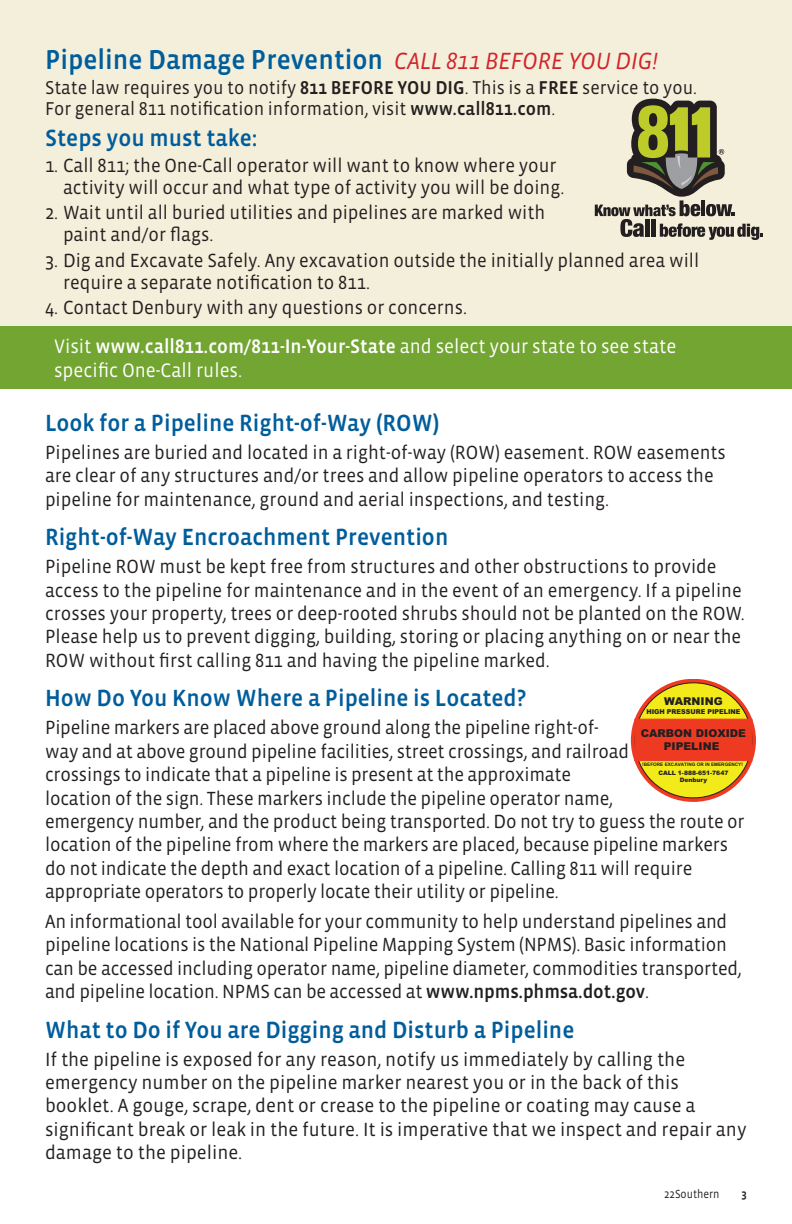
<style>
.page{position:relative;width:792px;height:1224px;background:#fff}
.page>*{position:absolute;margin:0;border:0;box-sizing:border-box;transform-origin:0 0}
.t1{font:500 28px "Vista Sans OTCE";color:#005d9c;scale:.95 1}
.t2{font:500 24px "Vista Sans OTCE";color:#005d9c;scale:.95 1}
.t3{font:20px/24px "Vista Sans OTCE";color:#fff;scale:.95 1}
.t4{font:19.6px/23.4px "Vista Sans OTCE";color:#231f20;scale:.95 1}
.t5{font:19.6px/23.4px "Vista Sans OTCE";color:#231f20}
.t6{font:19px/21px "Vista Sans OTCE";color:#231f20;scale:.95 1}
.t7{font:12px "Vista Sans OTCE";color:#231f20;scale:.9 1}
.t8{font:500 12px "Vista Sans OTCE";color:#231f20;scale:.9 1}
.t9{font:900 10.8px/13px "Arial";color:#231f20;text-align:center}
.t10{font:900 6.8px "Arial";color:#231f20;scale:.95 1}
.t11{font:900 6px "Arial";color:#231f20}
.t12{font:700 4.8px "Arial";letter-spacing:-.005em;color:#231f20}
.s1{font-weight:400;font-style:italic;font-size:24px;color:#d1232a}
.s2{font-weight:500}
</style>
<div class="page">
<div style="left:0;top:0;width:792px;height:383px;background:#f4efda"></div>
<div style="left:0;top:326px;width:792px;height:63px;background:#73a532"></div>
<svg style="left:595px;top:99px;width:168px;height:141px"></svg>
<svg style="left:632px;top:680px;width:123px;height:121px"></svg>
<div style="left:635px;top:719px;width:117px;height:42px;background:#ef3a22"></div>
<h1 class="t1" style="left:45px;top:43px;width:647px">Pipeline Damage Prevention <span class="s1">CALL 811 BEFORE YOU DIG!</span></h1>
<p class="t6" style="left:45px;top:77px;width:688px">State law requires you to notify <span class="s2">811 BEFORE YOU DIG</span>. This is a <span class="s2">FREE</span> service to you.<br>For general 811 notification information, visit <span class="s2">www.call811.com</span>.</p>
<p class="t2" style="left:45px;top:124px;width:225px">Steps you must take:</p>
<p class="t4" style="left:63px;top:154px;width:529px;line-height:22px;text-indent:-18px">1. Call 811; the One-Call operator will want to know where your activity will occur and what type of activity you will be doing.</p>
<p class="t4" style="left:63px;top:202px;width:509px;line-height:22px;text-indent:-18px">2. Wait until all buried utilities and pipelines are marked with paint and/or flags.</p>
<p class="t4" style="left:63px;top:249px;width:671px;line-height:22px;text-indent:-18px">3. Dig and Excavate Safely. Any excavation outside the initially planned area will require a separate notification to 811.</p>
<p class="t4" style="left:45px;top:296px;width:446px">4. Contact Denbury with any questions or concerns.</p>
<p class="t3" style="left:54px;top:334px;width:657px">Visit <span class="s2">www.call811.com/811-In-Your-State</span> and select your state to see state specific One-Call rules.</p>
<p class="t2" style="left:45px;top:409px;width:417px">Look for a Pipeline Right-of-Way (ROW)</p>
<p class="t4" style="left:45px;top:440px;width:718px">Pipelines are buried and located in a right-of-way (ROW) easement. ROW easements are clear of any structures and/or trees and allow pipeline operators to access the pipeline for maintenance, ground and aerial inspections, and testing.</p>
<p class="t2" style="left:45px;top:523px;width:426px">Right-of-Way Encroachment Prevention</p>
<p class="t4" style="left:45px;top:555px;width:738px">Pipeline ROW must be kept free from structures and other obstructions to provide access to the pipeline for maintenance and in the event of an emergency. If a pipeline crosses your property, trees or deep-rooted shrubs should not be planted on the ROW.<br>Please help us to prevent digging, building, storing or placing anything on or near the ROW without first calling 811 and having the pipeline marked.</p>
<p class="t2" style="left:45px;top:685px;width:508px">How Do You Know Where a Pipeline is Located?</p>
<p class="t4" style="left:45px;top:716px;width:738px">Pipeline markers are placed above ground along the pipeline right-of-<br>way and at above ground pipeline facilities, street crossings, and railroad<br>crossings to indicate that a pipeline is present at the approximate<br>location of the sign. These markers include the pipeline operator name,<br>emergency number, and the product being transported. Do not try to guess the route or location of the pipeline from where the markers are placed, because pipeline markers do not indicate the depth and exact location of a pipeline. Calling 811 will require appropriate operators to properly locate their utility or pipeline.</p>
<p class="t4" style="left:45px;top:909px;width:735px">An informational tool available for your community to help understand pipelines and pipeline locations is the National Pipeline Mapping System (NPMS). Basic information can be accessed including operator name, pipeline diameter, commodities transported, and pipeline location. NPMS can be accessed at <span class="s2">www.npms.phmsa.dot.gov</span>.</p>
<p class="t2" style="left:45px;top:1016px;width:559px">What to Do if You are Digging and Disturb a Pipeline</p>
<p class="t5" style="left:45px;top:1047px;width:703px">If the pipeline is exposed for any reason, notify us immediately by calling the emergency number on the pipeline marker nearest you or in the back of this booklet. A gouge, scrape, dent or crease to the pipeline or coating may cause a significant break or leak in the future. It is imperative that we inspect and repair any damage to the pipeline.</p>
<p class="t9" style="left:664px;top:695px;width:60px">WARNING</p>
<p class="t10" style="left:646px;top:707px;width:101px">HIGH PRESSURE PIPELINE</p>
<p class="t9" style="left:641px;top:726px;width:107px">CARBON DIOXIDE<br>PIPELINE</p>
<p class="t12" style="left:642px;top:761px;width:102px">!BEFORE EXCAVATING OR IN EMERGENCY!</p>
<p class="t11" style="left:658px;top:768px;width:71px">CALL 1-888-651-7647</p>
<p class="t11" style="left:680px;top:775px;width:29px">Denbury</p>
<p class="t7" style="left:664px;top:1187px;width:63px">22Southern</p>
<p class="t8" style="left:742px;top:1187px;width:8px">3</p>
</div>
